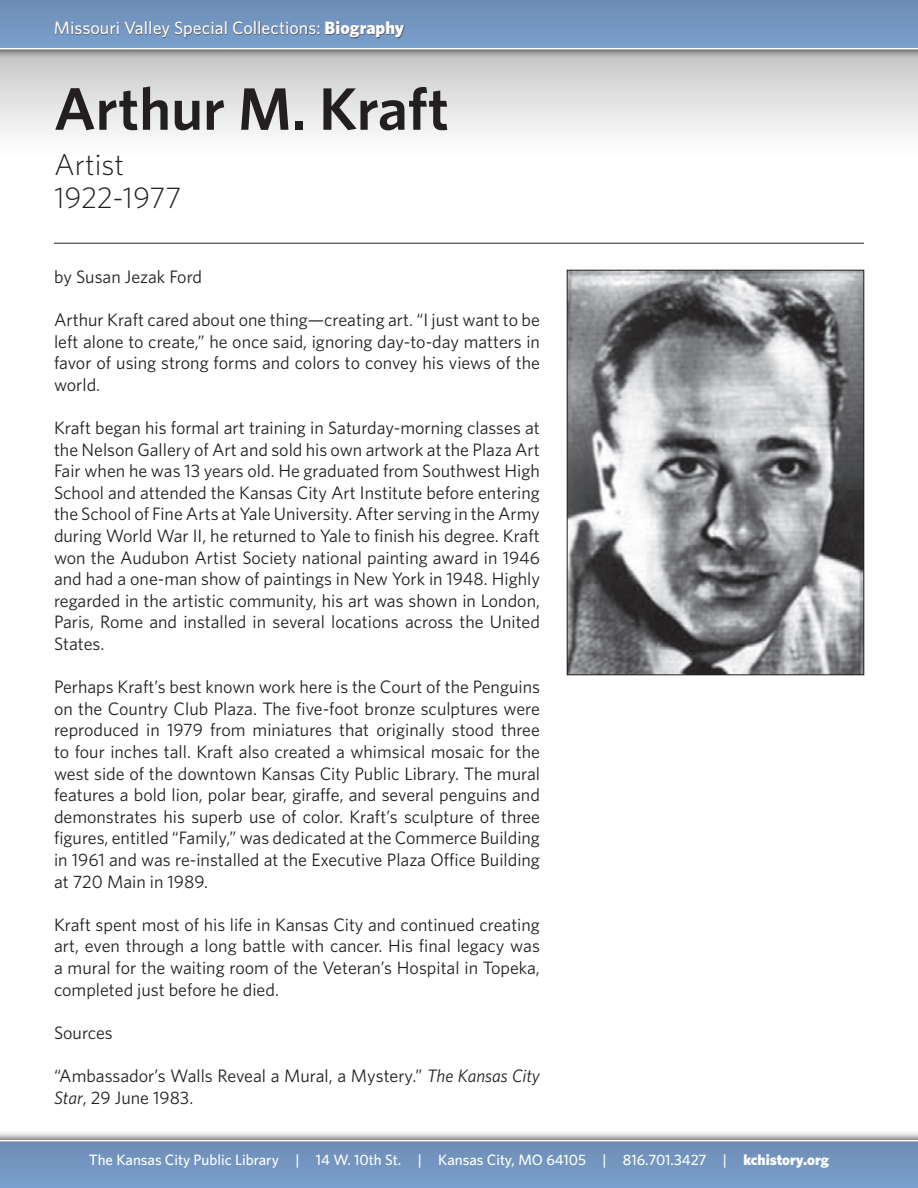
<style>
.page{position:relative;width:918px;height:1188px;background:#fff}
.page>*{position:absolute;margin:0;border:0;box-sizing:border-box;transform-origin:0 0}
.t1{font:600 60px "Whitney";color:#231f20}
.t2{font:300 30px "Whitney";color:#231f20}
.t3{font:18px/21.6px "Whitney";color:#231f20;text-align:justify}
.t4{font:500 18px "Whitney";color:#fff}
.t5{font:500 15px "Whitney";color:#fff}
.s1{font-weight:900}
.s2{font-style:italic}
</style>
<div class="page">
<div style="left:0;top:50px;width:918px;height:108px;background:linear-gradient(to bottom,#c5c5c6,#fff)"></div>
<div style="left:0;top:0;width:918px;height:60px;background:#231f20;opacity:.75"></div>
<div style="left:0;top:0;width:918px;height:48px;background:linear-gradient(to bottom,#6c8db4,#7b9fcc)"></div>
<div style="left:52px;top:16px;width:544px;height:41px;background:#231f20;opacity:.75"></div>
<div style="left:0;top:1130px;width:918px;height:58px;background:#231f20;opacity:.75"></div>
<svg style="left:0;top:1140px;width:918px;height:2px"></svg>
<div style="left:0;top:1142px;width:918px;height:46px;background:#7396c1"></div>
<hr style="left:54px;top:243px;width:810px;height:1px;background:#231f20">
<img style="left:569px;top:272px;width:293px;height:401px">
<div style="left:567px;top:270px;width:297px;height:405px;border:1px solid #231f20"></div>
<p class="t4" style="left:54px;top:17px;width:352px">Missouri Valley Special Collections: <span class="s1">Biography</span></p>
<p class="t1" style="left:54px;top:73px;width:397px">Arthur M. Kraft</p>
<p class="t2" style="left:54px;top:147px;width:72px">Artist</p>
<p class="t2" style="left:54px;top:180px;width:129px">1922-1977</p>
<p class="t3" style="left:54px;top:265px;width:150px">by Susan Jezak Ford</p>
<p class="t3" style="left:54px;top:309px;width:488px">Arthur Kraft cared about one thing—creating art. “I just want to be left alone to create,” he once said, ignoring day-to-day matters in favor of using strong forms and colors to convey his views of the world.</p>
<p class="t3" style="left:54px;top:417px;width:488px">Kraft began his formal art training in Saturday-morning classes at the Nelson Gallery of Art and sold his own artwork at the Plaza Art Fair when he was 13 years old. He graduated from Southwest High School and attended the Kansas City Art Institute before entering the School of Fine Arts at Yale University. After serving in the Army during World War II, he returned to Yale to finish his degree. Kraft won the Audubon Artist Society national painting award in 1946 and had a one-man show of paintings in New York in 1948. Highly regarded in the artistic community, his art was shown in London, Paris, Rome and installed in several locations across the United States.</p>
<p class="t3" style="left:54px;top:676px;width:488px">Perhaps Kraft’s best known work here is the Court of the Penguins on the Country Club Plaza. The five-foot bronze sculptures were reproduced in 1979 from miniatures that originally stood three to four inches tall. Kraft also created a whimsical mosaic for the west side of the downtown Kansas City Public Library. The mural features a bold lion, polar bear, giraffe, and several penguins and demonstrates his superb use of color. Kraft’s sculpture of three figures, entitled “Family,” was dedicated at the Commerce Building in 1961 and was re-installed at the Executive Plaza Office Building at 720 Main in 1989.</p>
<p class="t3" style="left:54px;top:913px;width:487px">Kraft spent most of his life in Kansas City and continued creating art, even through a long battle with cancer. His final legacy was a mural for the waiting room of the Veteran’s Hospital in Topeka, completed just before he died.</p>
<p class="t3" style="left:54px;top:1021px;width:60px">Sources</p>
<p class="t3" style="left:54px;top:1065px;width:488px">“Ambassador’s Walls Reveal a Mural, a Mystery.” <span class="s2">The Kansas City<br>Star</span>, 29 June 1983.</p>
<p class="t5" style="left:89px;top:1151px;width:742px">The Kansas City Public Library | 14 W. 10th St. | Kansas City, MO 64105 | 816.701.3427 | <span class="s1">kchistory.org</span></p>
</div>
